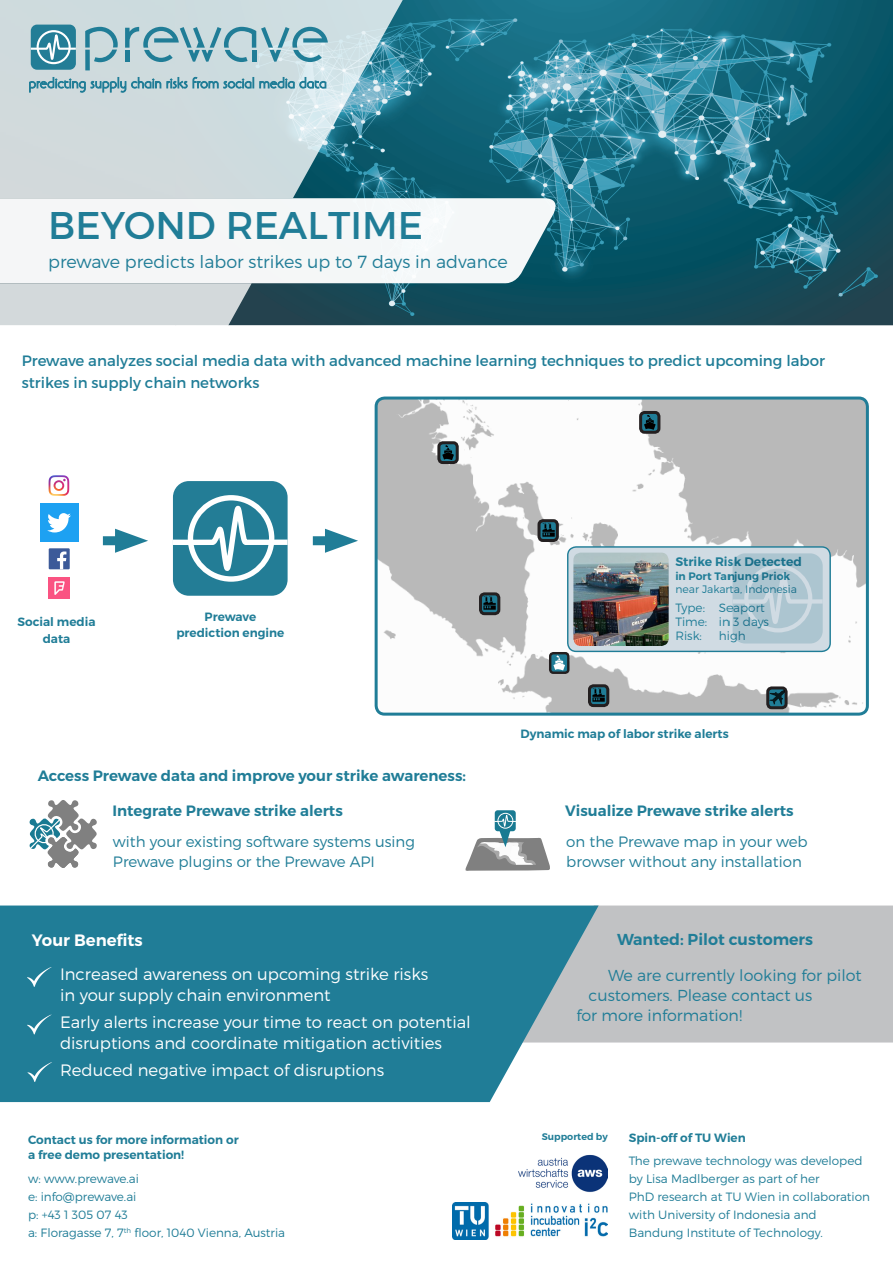
<style>
.page{position:relative;width:893px;height:1263px;background:#fff}
.page>*{position:absolute;margin:0;border:0;box-sizing:border-box;transform-origin:0 0}
.t1{font:38.55px "Montserrat";color:#207d97}
.t2{font:300 17.55px "Montserrat";color:#207d97}
.t3{font:300 16.5px "Montserrat";color:#fff}
.t4{font:600 16.5px "Montserrat";color:#fff}
.t5{font:300 15.9px/20.1px "Montserrat";color:#207d97}
.t6{font:600 15.9px "Montserrat";color:#207d97}
.t7{font:300 15px "Montserrat";color:#207d97}
.t8{font:15px "Montserrat";color:#207d97}
.t9{font:600 15px "Montserrat";color:#207d97}
.t10{font:600 12.3px "Montserrat";color:#207d97}
.t11{font:300 12px/18px "Montserrat";color:#207d97}
.t12{font:600 12px "Montserrat";color:#207d97}
.t13{font:300 10.8px "Montserrat";color:#207d97}
.t14{font:600 10.8px "Montserrat";color:#207d97}
.t15{font:600 9.6px "Montserrat";color:#207d97}
</style>
<div class="page">
<img style="left:252px;top:0;width:641px;height:325px">
<div style="left:0;top:198px;width:557px;height:87px;background:#f5f7f7"></div>
<svg style="left:0;top:0;width:411px;height:198px;background:#b0c9cf"></svg>
<div style="left:599px;top:905px;width:294px;height:137px;background:#c1c2c4"></div>
<svg style="left:0;top:905px;width:599px;height:197px;background:#32869e"></svg>
<div style="left:173px;top:481px;width:115px;height:115px;background:#237d96;border-radius:16px"></div>
<div style="left:188px;top:495px;width:86px;height:87px;border:5px solid #fff;border-radius:50%"></div>
<svg style="left:172px;top:503px;width:116px;height:71px"></svg>
<img style="left:48px;top:479px;width:22px;height:13px">
<img style="left:49px;top:475px;width:20px;height:21px">
<img style="left:49px;top:577px;width:21px;height:21px">
<div style="left:40px;top:504px;width:38px;height:38px;background:#1da1f2"></div>
<svg style="left:47px;top:513px;width:24px;height:19px"></svg>
<img style="left:379px;top:400px;width:486px;height:312px">
<div style="left:375px;top:396px;width:494px;height:320px;border:3px solid #207d97;border-radius:9px"></div>
<div style="left:588px;top:684px;width:21px;height:23px;border:3px solid #231f20;border-radius:4px"></div>
<img style="left:591px;top:688px;width:15px;height:15px">
<div style="left:768px;top:688px;width:18px;height:20px;background:#207d97;border-radius:4px"></div>
<div style="left:766px;top:686px;width:22px;height:23px;border:3px solid #231f20;border-radius:4px"></div>
<img style="left:770px;top:691px;width:14px;height:14px">
<div style="left:439px;top:443px;width:18px;height:19px;background:#207d97;border-radius:4px"></div>
<div style="left:437px;top:441px;width:22px;height:23px;border:3px solid #231f20;border-radius:4px"></div>
<svg style="left:442px;top:445px;width:12px;height:15px"></svg>
<div style="left:641px;top:412px;width:18px;height:20px;background:#207d97;border-radius:4px"></div>
<div style="left:639px;top:411px;width:21px;height:23px;border:3px solid #231f20;border-radius:4px"></div>
<svg style="left:644px;top:415px;width:12px;height:15px"></svg>
<div style="left:537px;top:519px;width:22px;height:23px;border:3px solid #231f20;border-radius:4px"></div>
<img style="left:540px;top:523px;width:16px;height:15px">
<div style="left:550px;top:653px;width:18px;height:20px;background:#207d97;border-radius:3px"></div>
<div style="left:549px;top:652px;width:20px;height:22px;border:2px solid #231f20;border-radius:3px"></div>
<svg style="left:553px;top:655px;width:12px;height:15px"></svg>
<div style="left:568px;top:547px;width:262px;height:104px;background:#d0dbe3;border-radius:9px"></div>
<div style="left:567px;top:546px;width:264px;height:106px;border:1px solid #207d97;border-radius:9px"></div>
<img style="left:573px;top:553px;width:96px;height:93px">
<div style="left:479px;top:592px;width:21px;height:23px;border:3px solid #231f20;border-radius:4px"></div>
<img style="left:482px;top:596px;width:15px;height:16px">
<svg style="left:29px;top:800px;width:68px;height:68px"></svg>
<img style="left:453px;top:1203px;width:155px;height:36px">
<img style="left:518px;top:1154px;width:90px;height:38px">
<svg style="left:27px;top:967px;width:25px;height:20px"></svg>
<svg style="left:27px;top:1014px;width:25px;height:20px"></svg>
<svg style="left:27px;top:1062px;width:25px;height:20px"></svg>
<div style="left:495px;top:810px;width:21px;height:21px;background:#197a92;border-radius:3px"></div>
<div style="left:497px;top:813px;width:16px;height:16px;border:1px solid #fff;border-radius:50%"></div>
<svg style="left:465px;top:814px;width:85px;height:57px"></svg>
<div style="left:103px;top:536px;width:26px;height:9px;background:#207d97"></div>
<svg style="left:115px;top:529px;width:33px;height:24px"></svg>
<div style="left:313px;top:536px;width:26px;height:9px;background:#207d97"></div>
<svg style="left:325px;top:529px;width:33px;height:24px"></svg>
<svg style="left:0;top:283px;width:252px;height:43px;background:#cbd2d4"></svg>
<svg style="left:29px;top:77px;width:132px;height:15px;background:#94bac5"></svg>
<svg style="left:167px;top:77px;width:20px;height:11px"></svg>
<svg style="left:193px;top:77px;width:133px;height:11px"></svg>
<div style="left:31px;top:25px;width:45px;height:45px;background:#237d96;border-radius:6px"></div>
<div style="left:37px;top:30px;width:34px;height:34px;border:2px solid #fff;border-radius:50%"></div>
<svg style="left:30px;top:33px;width:47px;height:28px"></svg>
<div style="left:85px;top:50px;width:5px;height:20px;background:#207d97"></div>
<svg style="left:85px;top:27px;width:33px;height:35px"></svg>
<svg style="left:125px;top:27px;width:203px;height:35px;background:#99c0ca"></svg>
<div style="left:732px;top:553px;width:91px;height:90px;background:#acc5d0;border-radius:13px"></div>
<div style="left:744px;top:564px;width:68px;height:68px;border:4px solid #fff;border-radius:50%"></div>
<svg style="left:732px;top:571px;width:91px;height:55px"></svg>
<div style="left:49px;top:548px;width:21px;height:21px;background:#3c5a99"></div>
<svg style="left:57px;top:551px;width:9px;height:18px"></svg>
<p class="t1" style="left:48px;top:201px;width:376px">BEYOND REALTIME</p>
<p class="t2" style="left:48px;top:251px;width:461px">prewave predicts labor strikes up to 7 days in advance</p>
<p class="t8" style="left:22px;top:351px;width:805px">Prewave analyzes social media data with advanced machine learning techniques to predict upcoming labor</p>
<p class="t8" style="left:22px;top:373px;width:239px">strikes in supply chain networks</p>
<p class="t12" style="left:18px;top:614px;width:80px">Social media</p>
<p class="t12" style="left:43px;top:631px;width:29px">data</p>
<p class="t12" style="left:205px;top:609px;width:53px">Prewave</p>
<p class="t12" style="left:176px;top:625px;width:109px">prediction engine</p>
<p class="t9" style="left:38px;top:767px;width:430px">Access Prewave data and improve your strike awareness:</p>
<p class="t9" style="left:112px;top:802px;width:232px">Integrate Prewave strike alerts</p>
<p class="t7" style="left:113px;top:833px;width:304px">with your existing software systems using</p>
<p class="t7" style="left:113px;top:852px;width:263px">Prewave plugins or the Prewave API</p>
<p class="t4" style="left:32px;top:929px;width:112px">Your Benefits</p>
<p class="t3" style="left:60px;top:964px;width:370px">Increased awareness on upcoming strike risks</p>
<p class="t3" style="left:60px;top:985px;width:272px">in your supply chain environment</p>
<p class="t3" style="left:60px;top:1012px;width:412px">Early alerts increase your time to react on potential</p>
<p class="t3" style="left:60px;top:1033px;width:383px">disruptions and coordinate mitigation activities</p>
<p class="t3" style="left:60px;top:1060px;width:326px">Reduced negative impact of disruptions</p>
<p class="t12" style="left:28px;top:1132px;width:212px">Contact us for more information or</p>
<p class="t12" style="left:28px;top:1147px;width:158px">a free demo presentation!</p>
<p class="t11" style="left:28px;top:1169px;width:112px">w: www.prewave.ai</p>
<p class="t11" style="left:28px;top:1187px;width:110px">e: info@prewave.ai</p>
<p class="t11" style="left:28px;top:1205px;width:101px">p: +43 1 305 07 43</p>
<p class="t11" style="left:28px;top:1223px;width:259px">a: Floragasse 7, 7<sup>th</sup> floor, 1040 Vienna, Austria</p>
<p class="t10" style="left:675px;top:554px;width:128px">Strike Risk Detected</p>
<p class="t14" style="left:675px;top:569px;width:116px">in Port Tanjung Priok</p>
<p class="t13" style="left:675px;top:583px;width:123px">near Jakarta, Indonesia</p>
<p class="t11" style="left:675px;top:598px;width:91px">Type: Seaport</p>
<p class="t11" style="left:675px;top:612px;width:95px">Time: in 3 days</p>
<p class="t11" style="left:675px;top:626px;width:28px">Risk:</p>
<p class="t11" style="left:719px;top:626px;width:28px">high</p>
<p class="t12" style="left:520px;top:726px;width:210px">Dynamic map of labor strike alerts</p>
<p class="t9" style="left:565px;top:801px;width:230px">Visualize Prewave strike alerts</p>
<p class="t7" style="left:566px;top:833px;width:243px">on the Prewave map in your web</p>
<p class="t7" style="left:566px;top:852px;width:237px">browser without any installation</p>
<p class="t6" style="left:617px;top:929px;width:198px">Wanted: Pilot customers</p>
<p class="t5" style="left:588px;top:965px;width:275px;text-indent:20px">We are currently looking for pilot customers. Please contact us</p>
<p class="t5" style="left:576px;top:1005px;width:167px">for more information!</p>
<p class="t15" style="left:542px;top:1131px;width:68px">Supported by</p>
<p class="t12" style="left:629px;top:1131px;width:119px">Spin-off of TU Wien</p>
<p class="t11" style="left:629px;top:1151px;width:235px">The prewave technology was developed</p>
<p class="t11" style="left:629px;top:1169px;width:192px">by Lisa Madlberger as part of her</p>
<p class="t11" style="left:629px;top:1187px;width:243px">PhD research at TU Wien in collaboration with University of Indonesia and</p>
<p class="t11" style="left:629px;top:1223px;width:196px">Bandung Institute of Technology.</p>
</div>
